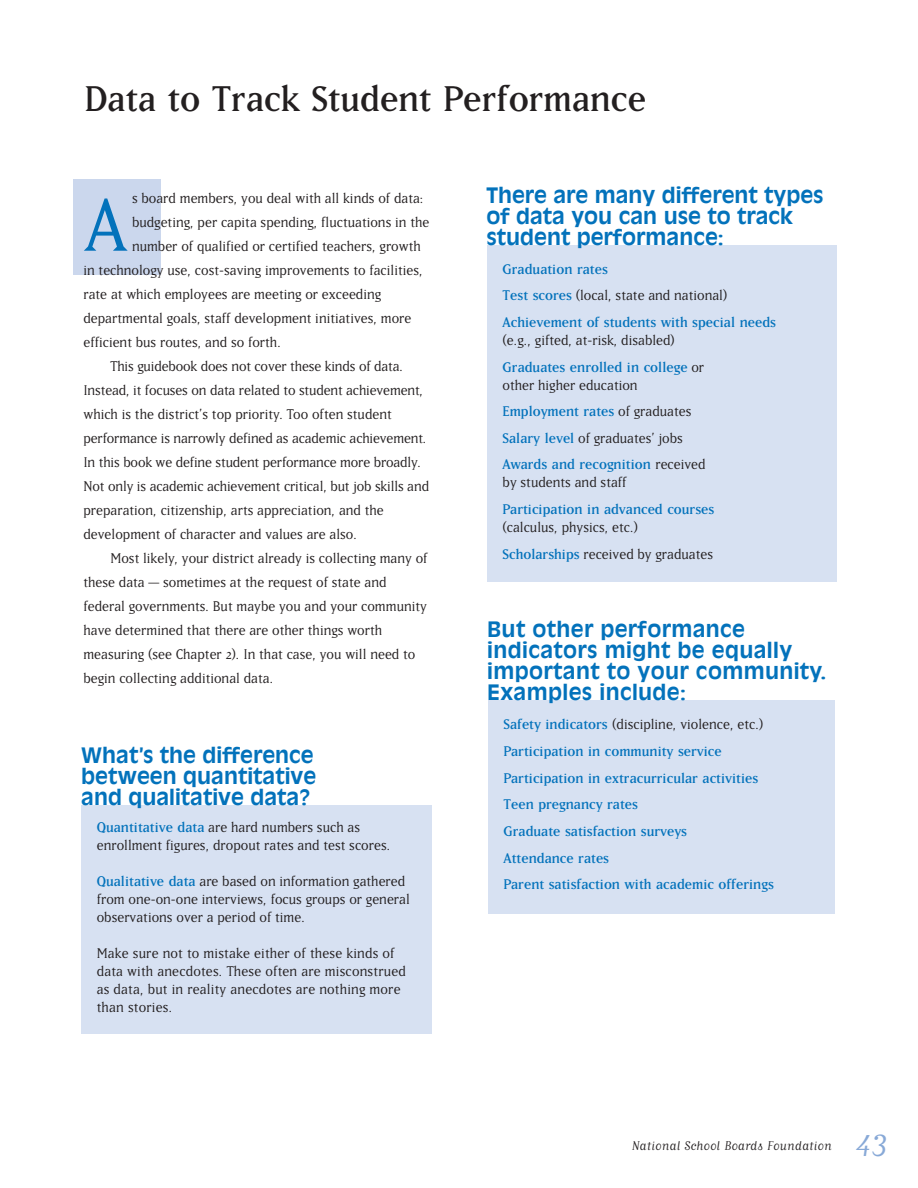
<style>
.page{position:relative;width:918px;height:1188px;background:#fff}
.page>*{position:absolute;margin:0;border:0;box-sizing:border-box;transform-origin:0 0}
.t1{font:88.5px "Matrix";color:#0372bb}
.t2{font:42px "Matrix";color:#231f20}
.t3{font:36px "Matrix Script";color:#88a9d7}
.t4{font:700 21px/21px "Antique Olive";color:#0372bb}
.t5{font:16.5px/18px "Matrix";color:#231f20}
.t6{font:16.5px/26.7px "Matrix";color:#0372bb}
.t7{font:15px "Matrix Script";color:#231f20}
.s1{color:#0372bb}
.s2{color:#231f20}
</style>
<div class="page">
<div style="left:73px;top:180px;width:88px;height:95px;background:#cbd7ed"></div>
<div style="left:82px;top:806px;width:350px;height:228px;background:#d7e1f2"></div>
<div style="left:488px;top:245px;width:349px;height:336px;background:#d7e1f2"></div>
<div style="left:489px;top:700px;width:346px;height:214px;background:#d7e1f2"></div>
<h2 class="t2" style="left:84px;top:86px;width:563px">Data to Track Student Performance</h2>
<h1 class="t1" style="left:83px;top:197px;width:46px">A</h1>
<p class="t5" style="left:132px;top:191px;width:293px">s board members, you deal with all kinds of data:</p>
<p class="t5" style="left:132px;top:215px;width:299px">budgeting, per capita spending, fluctuations in the</p>
<p class="t5" style="left:132px;top:239px;width:290px">number of qualified or certified teachers, growth</p>
<p class="t5" style="left:83px;top:263px;width:341px">in technology use, cost-saving improvements to facilities,</p>
<p class="t5" style="left:83px;top:287px;width:299px">rate at which employees are meeting or exceeding</p>
<p class="t5" style="left:83px;top:311px;width:330px">departmental goals, staff development initiatives, more</p>
<p class="t5" style="left:83px;top:335px;width:199px">efficient bus routes, and so forth.</p>
<p class="t5" style="left:110px;top:359px;width:294px">This guidebook does not cover these kinds of data.</p>
<p class="t5" style="left:83px;top:383px;width:341px">Instead, it focuses on data related to student achievement,</p>
<p class="t5" style="left:83px;top:407px;width:310px">which is the district’s top priority. Too often student</p>
<p class="t5" style="left:83px;top:431px;width:345px">performance is narrowly defined as academic achievement.</p>
<p class="t5" style="left:83px;top:455px;width:339px">In this book we define student performance more broadly.</p>
<p class="t5" style="left:83px;top:479px;width:347px">Not only is academic achievement critical, but job skills and</p>
<p class="t5" style="left:83px;top:503px;width:302px">preparation, citizenship, arts appreciation, and the</p>
<p class="t5" style="left:83px;top:527px;width:275px">development of character and values are also.</p>
<p class="t5" style="left:110px;top:551px;width:319px">Most likely, your district already is collecting many of</p>
<p class="t5" style="left:83px;top:575px;width:305px">these data — sometimes at the request of state and</p>
<p class="t5" style="left:83px;top:599px;width:345px">federal governments. But maybe you and your community</p>
<p class="t5" style="left:83px;top:623px;width:300px">have determined that there are other things worth</p>
<p class="t5" style="left:83px;top:647px;width:333px">measuring (see Chapter 2). In that case, you will need to</p>
<p class="t5" style="left:83px;top:671px;width:191px">begin collecting additional data.</p>
<p class="t4" style="left:81px;top:746px;width:237px;text-align:justify">What’s the difference between quantitative and qualitative data?</p>
<p class="t5" style="left:97px;top:820px;width:295px"><span class="s1">Quantitative data</span> are hard numbers such as enrollment figures, dropout rates and test scores.</p>
<p class="t5" style="left:97px;top:874px;width:315px"><span class="s1">Qualitative data</span> are based on information gathered from one-on-one interviews, focus groups or general observations over a period of time.</p>
<p class="t5" style="left:97px;top:946px;width:311px">Make sure not to mistake either of these kinds of data with anecdotes. These often are misconstrued as data, but in reality anecdotes are nothing more than stories.</p>
<p class="t4" style="left:486px;top:186px;width:339px">There are many different types of data you can use to track student performance:</p>
<p class="t6" style="left:503px;top:257px;width:275px">Graduation rates<br>Test scores <span class="s2">(local, state and national)<br></span>Achievement of students with special needs</p>
<p class="t5" style="left:503px;top:328px;width:203px;line-height:26.7px">(e.g., gifted, at-risk, disabled)<br><span class="s1">Graduates enrolled in college</span> or</p>
<p class="t5" style="left:503px;top:373px;width:205px;line-height:26.7px">other higher education<br><span class="s1">Employment rates</span> of graduates<br><span class="s1">Salary level</span> of graduates’ jobs<br><span class="s1">Awards and recognition</span> received</p>
<p class="t5" style="left:503px;top:475px;width:126px">by students and staff</p>
<p class="t6" style="left:503px;top:498px;width:213px">Participation in advanced courses</p>
<p class="t5" style="left:503px;top:516px;width:212px;line-height:26.7px">(calculus, physics, etc.)<br><span class="s1">Scholarships</span> received by graduates</p>
<p class="t4" style="left:487px;top:620px;width:341px">But other performance indicators might be equally important to your community.<br>Examples include:</p>
<p class="t6" style="left:504px;top:713px;width:272px">Safety indicators <span class="s2">(discipline, violence, etc.)<br></span>Participation in community service Participation in extracurricular activities Teen pregnancy rates<br>Graduate satisfaction surveys<br>Attendance rates<br>Parent satisfaction with academic offerings</p>
<p class="t7" style="left:632px;top:1141px;width:202px">National School Boards Foundation</p>
<h3 class="t3" style="left:856px;top:1127px;width:34px">43</h3>
</div>
